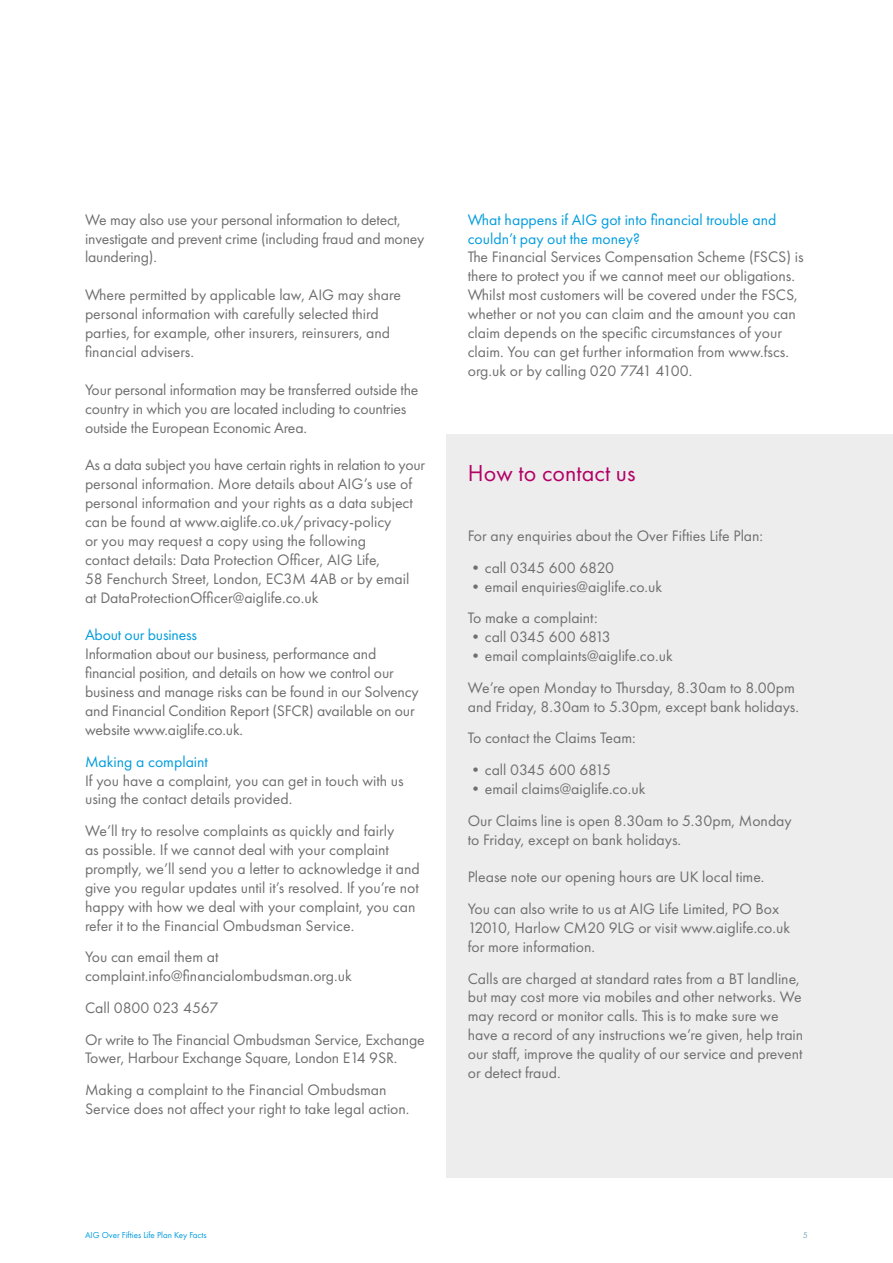
<style>
.page{position:relative;width:893px;height:1263px;background:#fff}
.page>*{position:absolute;margin:0;border:0;box-sizing:border-box;transform-origin:0 0}
.t1{font:24px "Futura PT";letter-spacing:.005em;color:#b20066}
.t2{font:15.75px/18.9px "Futura PT";color:#706f6f}
.t3{font:15.75px/18.9px "Futura PT";color:#009cde}
.t4{font:9px "Futura PT";color:#009cde}
.t5{font:9px "Futura PT";color:#7bacb5}
</style>
<div class="page">
<div style="left:446px;top:434px;width:447px;height:744px;background:#ededed"></div>
<p class="t2" style="left:85px;top:210px;width:341px">We may also use your personal information to detect, investigate and prevent crime (including fraud and money laundering).</p>
<p class="t2" style="left:85px;top:285px;width:317px">Where permitted by applicable law, AIG may share personal information with carefully selected third parties, for example, other insurers, reinsurers, and financial advisers.</p>
<p class="t2" style="left:85px;top:380px;width:335px">Your personal information may be transferred outside the country in which you are located including to countries outside the European Economic Area.</p>
<p class="t2" style="left:85px;top:456px;width:342px">As a data subject you have certain rights in relation to your personal information. More details about AIG’s use of personal information and your rights as a data subject can be found at www.aiglife.co.uk/privacy-policy<br>or you may request a copy using the following<br>contact details: Data Protection Officer, AIG Life,<br>58 Fenchurch Street, London, EC3M 4AB or by email<br>at DataProtectionOfficer@aiglife.co.uk</p>
<p class="t3" style="left:85px;top:626px;width:113px">About our business</p>
<p class="t2" style="left:85px;top:645px;width:335px">Information about our business, performance and financial position, and details on how we control our business and manage risks can be found in our Solvency and Financial Condition Report (SFCR) available on our website www.aiglife.co.uk.</p>
<p class="t3" style="left:85px;top:752px;width:124px">Making a complaint</p>
<p class="t2" style="left:85px;top:771px;width:320px">If you have a complaint, you can get in touch with us using the contact details provided.</p>
<p class="t2" style="left:85px;top:821px;width:336px">We’ll try to resolve complaints as quickly and fairly<br>as possible. If we cannot deal with your complaint promptly, we’ll send you a letter to acknowledge it and give you regular updates until it’s resolved. If you’re not happy with how we deal with your complaint, you can refer it to the Financial Ombudsman Service.</p>
<p class="t2" style="left:85px;top:947px;width:268px">You can email them at complaint.info@financialombudsman.org.uk</p>
<p class="t2" style="left:85px;top:992px;width:341px;line-height:31.7px">Call 0800 023 4567<br>Or write to The Financial Ombudsman Service, Exchange</p>
<p class="t2" style="left:85px;top:1042px;width:314px;line-height:31.7px">Tower, Harbour Exchange Square, London E14 9SR.<br>Making a complaint to the Financial Ombudsman</p>
<p class="t2" style="left:85px;top:1099px;width:326px">Service does not affect your right to take legal action.</p>
<p class="t3" style="left:468px;top:210px;width:310px">What happens if AIG got into financial trouble and couldn’t pay out the money?</p>
<p class="t2" style="left:468px;top:248px;width:337px">The Financial Services Compensation Scheme (FSCS) is there to protect you if we cannot meet our obligations.<br>Whilst most customers will be covered under the FSCS, whether or not you can claim and the amount you can claim depends on the specific circumstances of your claim. You can get further information from www.fscs. org.uk or by calling 020 7741 4100.</p>
<h1 class="t1" style="left:468px;top:458px;width:169px">How to contact us</h1>
<p class="t2" style="left:468px;top:526px;width:297px">For any enquiries about the Over Fifties Life Plan:</p>
<p class="t2" style="left:468px;top:558px;width:148px">•call 0345 600 6820</p>
<p class="t2" style="left:468px;top:571px;width:196px;line-height:31.7px">•email enquiries@aiglife.co.uk<br>To make a complaint:</p>
<p class="t2" style="left:468px;top:627px;width:145px">•call 0345 600 6813</p>
<p class="t2" style="left:468px;top:640px;width:329px;line-height:31.7px">•email complaints@aiglife.co.uk<br>We’re open Monday to Thursday, 8.30am to 8.00pm</p>
<p class="t2" style="left:468px;top:691px;width:333px;line-height:31.7px">and Friday, 8.30am to 5.30pm, except bank holidays.<br>To contact the Claims Team:</p>
<p class="t2" style="left:468px;top:760px;width:145px">•call 0345 600 6815</p>
<p class="t2" style="left:468px;top:773px;width:326px;line-height:31.7px">•email claims@aiglife.co.uk<br>Our Claims line is open 8.30am to 5.30pm, Monday</p>
<p class="t2" style="left:468px;top:830px;width:215px">to Friday, except on bank holidays.</p>
<p class="t2" style="left:468px;top:861px;width:313px;line-height:31.7px">Please note our opening hours are UK local time.<br>You can also write to us at AIG Life Limited, PO Box</p>
<p class="t2" style="left:468px;top:918px;width:324px">12010, Harlow CM20 9LG or visit www.aiglife.co.uk for more information.</p>
<p class="t2" style="left:468px;top:969px;width:337px">Calls are charged at standard rates from a BT landline, but may cost more via mobiles and other networks. We may record or monitor calls. This is to make sure we have a record of any instructions we’re given, help train our staff, improve the quality of our service and prevent or detect fraud.</p>
<p class="t4" style="left:85px;top:1229px;width:123px">AIG Over Fifties Life Plan Key Facts</p>
<p class="t5" style="left:803px;top:1229px;width:7px">5</p>
</div>
